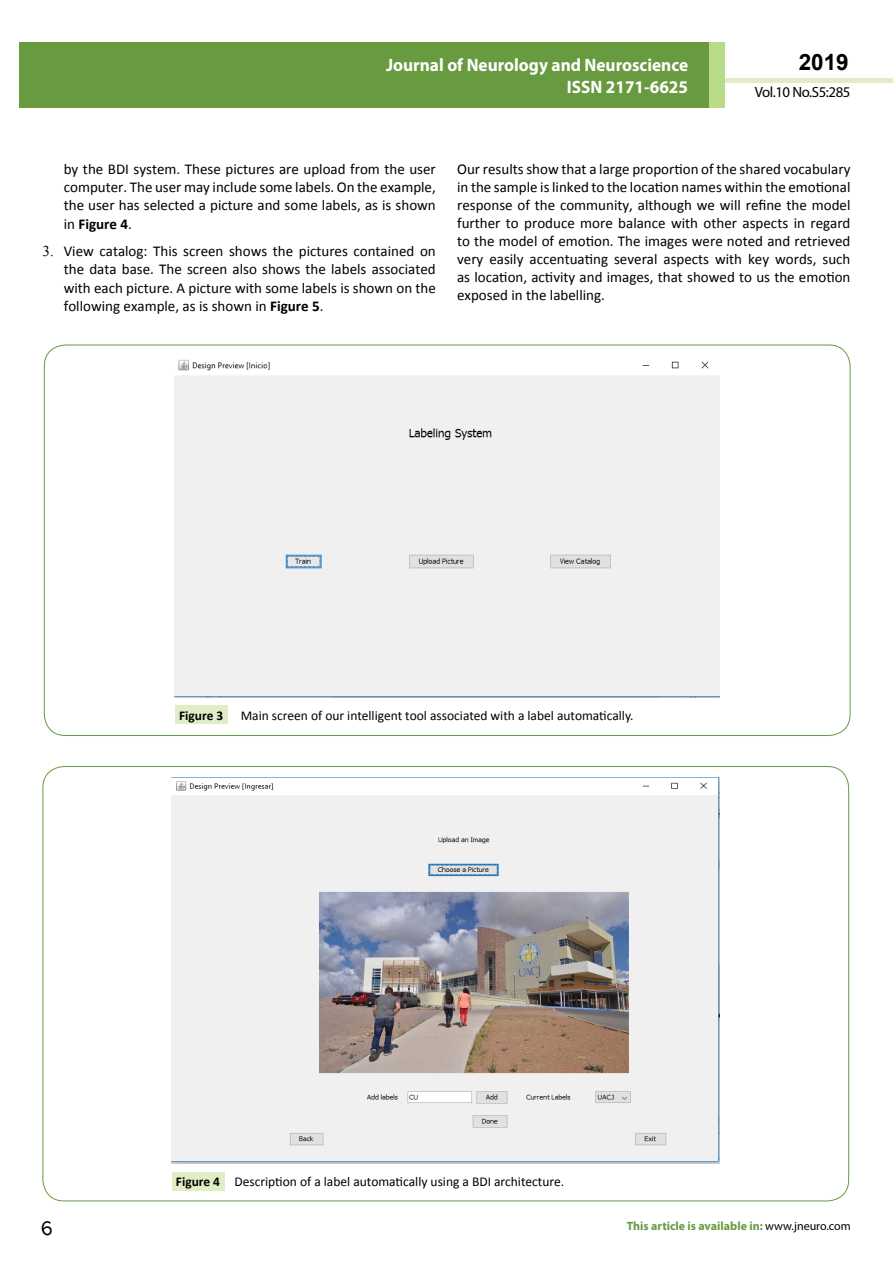
<style>
.page{position:relative;width:893px;height:1263px;background:#fff}
.page>*{position:absolute;margin:0;border:0;box-sizing:border-box;transform-origin:0 0}
.t1{font:25.5px "Tunga";color:#000}
.t2{font:700 22.5px "Arial";color:#000}
.t3{font:700 18px/21.6px "Myriad Pro";color:#fff;text-align:right;scale:.96 1}
.t4{font:15px/18px "Calibri";color:#000;text-align:justify}
.t5{font:14.85px "Myriad Pro";letter-spacing:-.03em;color:#000}
.t6{font:13.5px "Calibri";color:#000}
.t7{font:700 13.35px "Calibri";color:#000}
.t8{font:700 12px "Myriad Pro";color:#689a40}
.s1{font-weight:700}
.s2{font-family:"Times New Roman"}
.s3{font-weight:700;font-size:13.35px}
.s4{font-weight:400;color:#000}
</style>
<div class="page">
<hr style="left:725px;top:78px;width:168px;height:4px;background:#e1eec5">
<div style="left:19px;top:42px;width:690px;height:66px;background:#689a40"></div>
<div style="left:709px;top:42px;width:16px;height:66px;background:#b9da89"></div>
<div style="left:175px;top:359px;width:544px;height:338px;background:#f0f0f0"></div>
<div style="left:175px;top:706px;width:52px;height:18px;background:#e1eec5"></div>
<img style="left:172px;top:777px;width:548px;height:386px">
<div style="left:172px;top:1172px;width:52px;height:18px;background:#e1eec5"></div>
<p class="t3" style="left:386px;top:54px;width:316px">Journal of Neurology and Neuroscience<br>ISSN 2171-6625</p>
<p class="t3" style="left:517px;top:53px;width:198px">ARCHIVOS DE MEDICINA<br>ISSN 1698-9465</p>
<h2 class="t2" style="left:799px;top:47px;width:52px">2019</h2>
<p class="t5" style="left:755px;top:83px;width:97px">Vol.10 No.S5:285</p>
<p class="t4" style="left:64px;top:159px;width:374px;line-height:18.5px">by the BDI system. These pictures are upload from the user computer. The user may include some labels. On the example, the user has selected a picture and some labels, as is shown in <span class="s1">Figure 4</span>.</p>
<p class="t4" style="left:64px;top:242px;width:374px;text-indent:-21px"><span class="s2">3.</span> View catalog: This screen shows the pictures contained on the data base. The screen also shows the labels associated with each picture. A picture with some labels is shown on the following example, as is shown in <span class="s1">Figure 5</span>.</p>
<p class="t4" style="left:457px;top:160px;width:395px">Our results show that a large proportion of the shared vocabulary in the sample is linked to the location names within the emotional response of the community, although we will refine the model further to produce more balance with other aspects in regard to the model of emotion. The images were noted and retrieved very easily accentuating several aspects with key words, such as location, activity and images, that showed to us the emotion exposed in the labelling.</p>
<p class="t7" style="left:179px;top:707px;width:46px">Figure 3</p>
<p class="t6" style="left:241px;top:707px;width:394px">Main screen of our intelligent tool associated with a label automatically.</p>
<p class="t6" style="left:176px;top:1173px;width:390px"><span class="s3">Figure 4</span> Description of a label automatically using a BDI architecture.</p>
<h1 class="t1" style="left:41px;top:1211px;width:14px">6</h1>
<p class="t8" style="left:627px;top:1218px;width:225px">This article is available in: <span class="s4">www.jneuro.com</span></p>
</div>
